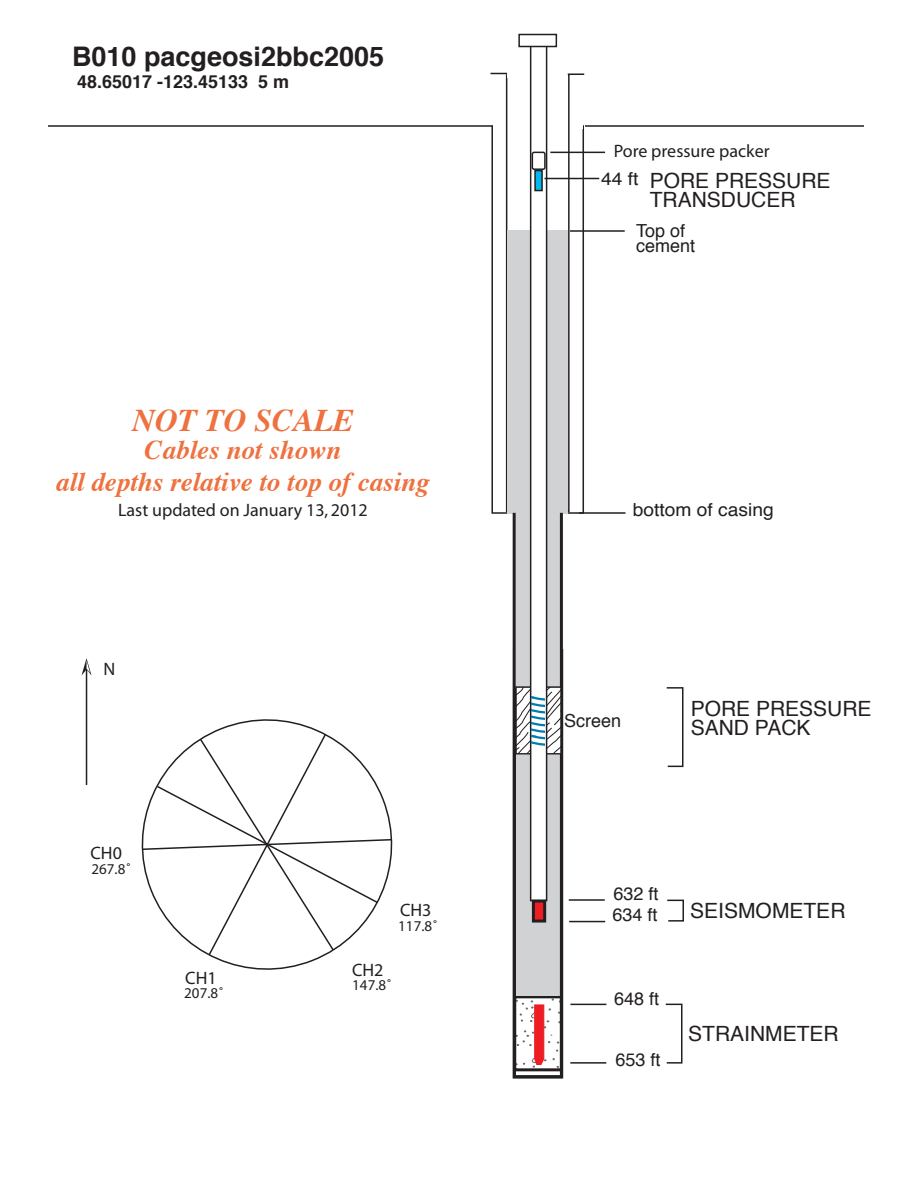
<style>
.page{position:relative;width:918px;height:1188px;background:#fff}
.page>*{position:absolute;margin:0;border:0;box-sizing:border-box;transform-origin:0 0}
.t1{font:italic 700 31.5px "Times";color:#ee713f}
.t2{font:italic 700 27px/32.4px "Times";color:#ee713f;text-align:center}
.t3{font:700 27px "Helvetica";color:#231f20}
.t4{font:21px/19.5px "Helvetica";color:#231f20}
.t5{font:18px "Myriad";color:#231f20}
.t6{font:18px/15px "Helvetica";color:#231f20}
.t7{font:700 18px "Helvetica";color:#231f20}
.t8{font:18px "Helvetica";color:#231f20;scale:1.07 1}
.t9{font:15px "Myriad";color:#231f20}
</style>
<div class="page">
<div style="left:491px;top:125px;width:93px;height:389px;border:2px solid #231f20"></div>
<div style="left:493px;top:123px;width:90px;height:5px;background:#fff"></div>
<div style="left:506px;top:74px;width:64px;height:438px;border:2px solid #231f20"></div>
<div style="left:507px;top:72px;width:61px;height:5px;background:#fff"></div>
<hr style="left:570px;top:1062px;width:36px;height:2px;background:#231f20">
<hr style="left:570px;top:1004px;width:36px;height:1px;background:#231f20">
<svg style="left:665px;top:1003px;width:18px;height:61px"></svg>
<hr style="left:569px;top:899px;width:36px;height:2px;background:#231f20">
<hr style="left:569px;top:921px;width:36px;height:1px;background:#231f20">
<div style="left:507px;top:230px;width:61px;height:284px;background:#d1d2d4"></div>
<svg style="left:512px;top:510px;width:52px;height:569px"></svg>
<svg style="left:518px;top:689px;width:41px;height:63px"></svg>
<div style="left:515px;top:686px;width:47px;height:69px;border:2px solid #231f20"></div>
<div style="left:530px;top:39px;width:17px;height:862px;background:#fff;border:2px solid #231f20"></div>
<svg style="left:532px;top:697px;width:13px;height:49px"></svg>
<svg style="left:667px;top:899px;width:17px;height:23px"></svg>
<svg style="left:666px;top:687px;width:18px;height:81px"></svg>
<hr style="left:48px;top:125px;width:444px;height:2px;background:#231f20">
<hr style="left:585px;top:125px;width:279px;height:2px;background:#231f20">
<hr style="left:579px;top:512px;width:47px;height:2px;background:#231f20">
<hr style="left:570px;top:230px;width:55px;height:2px;background:#231f20">
<svg style="left:490px;top:73px;width:17px;height:1px"></svg>
<svg style="left:568px;top:74px;width:16px;height:1px"></svg>
<div style="left:518px;top:34px;width:39px;height:13px;background:#fff;border:2px solid #231f20"></div>
<div style="left:532px;top:900px;width:14px;height:23px;background:#ee1d23;border:3px solid #231f20"></div>
<div style="left:534px;top:170px;width:9px;height:21px;background:#00b8f0;border:2px solid #231f20"></div>
<hr style="left:544px;top:178px;width:55px;height:1px;background:#231f20">
<svg style="left:212px;top:719px;width:110px;height:251px"></svg>
<hr style="left:86px;top:668px;width:1px;height:117px;background:#231f20">
<svg style="left:82px;top:658px;width:10px;height:17px"></svg>
<svg style="left:141px;top:732px;width:252px;height:225px"></svg>
<hr style="left:550px;top:152px;width:55px;height:1px;background:#231f20">
<div style="left:532px;top:152px;width:14px;height:18px;border:2px solid #231f20;border-radius:2px"></div>
<p class="t3" style="left:72px;top:35px;width:314px">B010 pacgeosi2bbc2005</p>
<p class="t7" style="left:77px;top:67px;width:214px">48.65017 -123.45133 5 m</p>
<h1 class="t1" style="left:133px;top:390px;width:223px">NOT TO SCALE</h1>
<p class="t2" style="left:56px;top:431px;width:375px">Cables not shown<br>all depths relative to top of casing</p>
<p class="t5" style="left:118px;top:501px;width:251px">Last updated on January 13, 2012</p>
<p class="t5" style="left:104px;top:660px;width:13px">N</p>
<p class="t5" style="left:91px;top:844px;width:33px">CH0</p>
<p class="t9" style="left:92px;top:862px;width:41px">267.8˚</p>
<p class="t5" style="left:185px;top:969px;width:33px">CH1</p>
<p class="t9" style="left:184px;top:986px;width:41px">207.8˚</p>
<p class="t5" style="left:400px;top:901px;width:33px">CH3</p>
<p class="t9" style="left:398px;top:918px;width:41px">117.8˚</p>
<p class="t5" style="left:352px;top:961px;width:33px">CH2</p>
<p class="t9" style="left:352px;top:978px;width:41px">147.8˚</p>
<p class="t5" style="left:614px;top:142px;width:157px">Pore pressure packer</p>
<p class="t8" style="left:601px;top:165px;width:36px">44 ft</p>
<p class="t4" style="left:650px;top:171px;width:182px">PORE PRESSURE<br>TRANSDUCER</p>
<p class="t6" style="left:636px;top:223px;width:61px">Top of cement</p>
<p class="t8" style="left:633px;top:496px;width:133px">bottom of casing</p>
<p class="t6" style="left:564px;top:714px;width:59px">Screen</p>
<p class="t4" style="left:691px;top:699px;width:182px">PORE PRESSURE<br>SAND PACK</p>
<p class="t6" style="left:614px;top:887px;width:47px">632 ft</p>
<p class="t6" style="left:613px;top:908px;width:47px">634 ft</p>
<p class="t6" style="left:614px;top:992px;width:47px">648 ft</p>
<p class="t6" style="left:616px;top:1052px;width:47px">653 ft</p>
<p class="t4" style="left:690px;top:901px;width:157px">SEISMOMETER</p>
<p class="t4" style="left:688px;top:1024px;width:152px">STRAINMETER</p>
</div>
